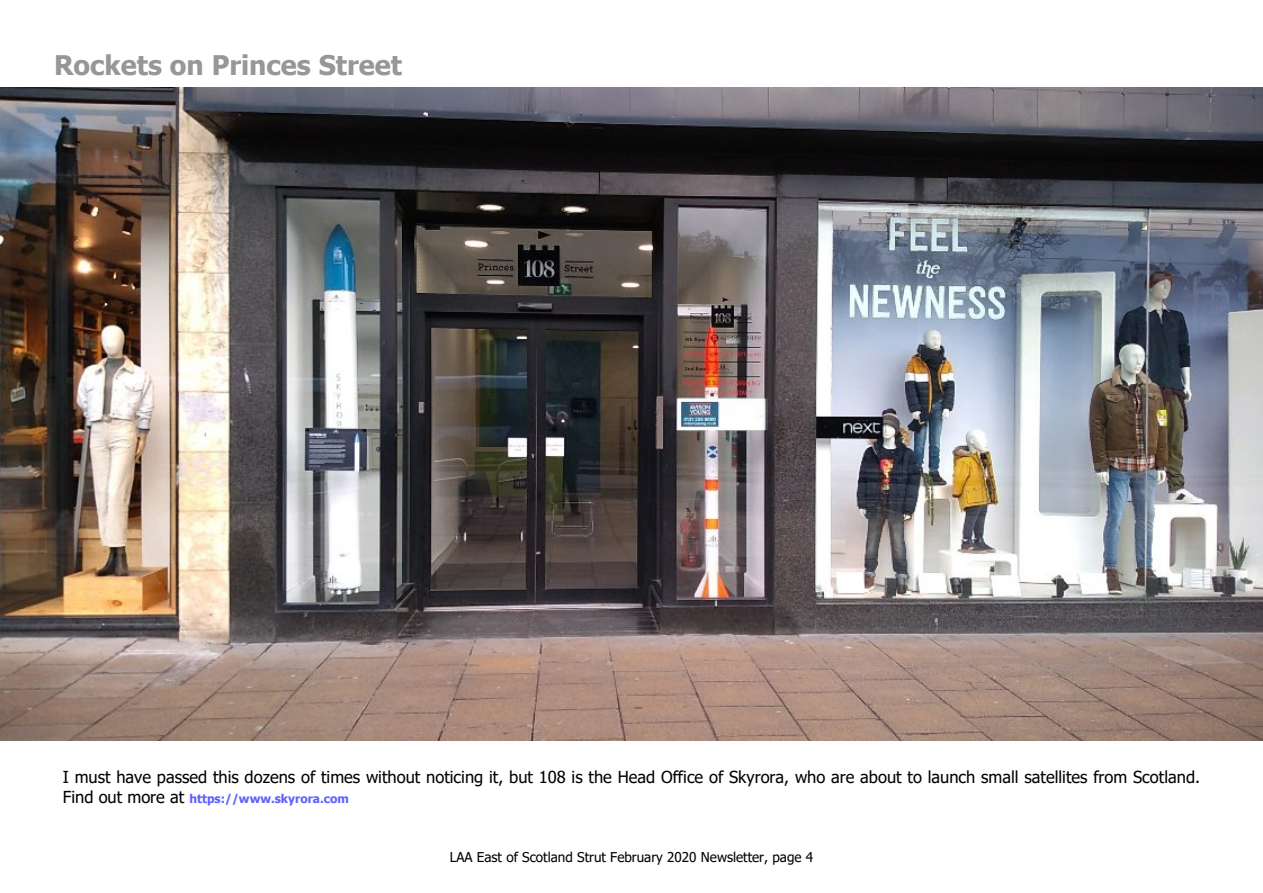
<style>
.page{position:relative;width:1263px;height:893px;background:#fff}
.page>*{position:absolute;margin:0;border:0;box-sizing:border-box;transform-origin:0 0}
.t1{font:700 27px "Tahoma";color:#979797}
.t2{font:16.5px "Tahoma";color:#000}
.t3{font:13.5px "Tahoma";color:#000}
.t4{font:700 12px "Tahoma";color:#5f60ff}
.s1{font-weight:400;font-size:16.5px;color:#000}
</style>
<div class="page">
<img style="left:0;top:87px;width:1263px;height:654px">
<h1 class="t1" style="left:54px;top:54px;width:350px">Rockets on Princes Street</h1>
<p class="t2" style="left:63px;top:770px;width:1139px">I must have passed this dozens of times without noticing it, but 108 is the Head Office of Skyrora, who are about to launch small satellites from Scotland.</p>
<p class="t4" style="left:63px;top:794px;width:288px"><span class="s1">Find out more at</span> https://www.skyrora.com</p>
<p class="t3" style="left:450px;top:852px;width:365px">LAA East of Scotland Strut February 2020 Newsletter, page 4</p>
</div>
